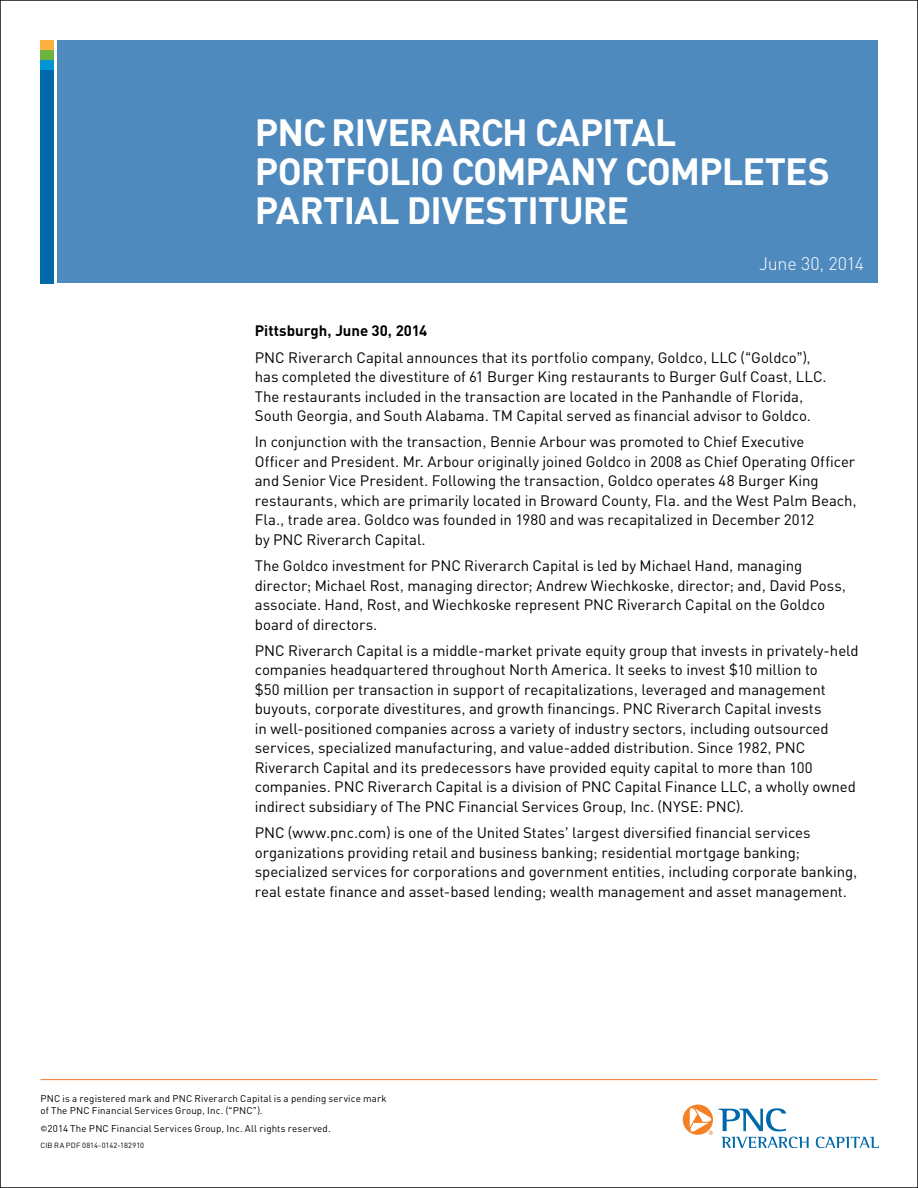
<style>
.page{position:relative;width:918px;height:1188px;background:#fff}
.page>*{position:absolute;margin:0;border:0;box-sizing:border-box;transform-origin:0 0}
.t1{font:700 37.5px/39px "PNC Sans";letter-spacing:-.02em;color:#fff}
.t2{font:300 18px "PNC Sans";letter-spacing:-.02em;color:#fff}
.t3{font:15px/19.5px "PNC Sans";letter-spacing:-.005em;color:#000}
.t4{font:700 15px "PNC Sans";color:#000}
.t5{font:9.75px/11.2px "PNC Sans";letter-spacing:.015em;color:#000}
.t6{font:7.5px "PNC Sans";letter-spacing:.015em;color:#000}
</style>
<div class="page">
<div style="left:57px;top:40px;width:821px;height:244px;background:#4f8abe"></div>
<hr style="left:40px;top:1079px;width:838px;height:1px;background:#f47929">
<div style="left:40px;top:40px;width:14px;height:10px;background:#fbb040"></div>
<div style="left:40px;top:50px;width:14px;height:10px;background:#6cb33f"></div>
<div style="left:40px;top:60px;width:14px;height:10px;background:#0096d6"></div>
<div style="left:40px;top:70px;width:14px;height:214px;background:#0069aa"></div>
<svg style="left:719px;top:1108px;width:67px;height:23px"></svg>
<svg style="left:683px;top:1105px;width:30px;height:30px"></svg>
<svg style="left:721px;top:1137px;width:88px;height:11px"></svg>
<svg style="left:816px;top:1137px;width:63px;height:11px"></svg>
<h1 class="t1" style="left:255px;top:111px;width:577px">PNC RIVERARCH CAPITAL<br>PORTFOLIO COMPANY COMPLETES<br>PARTIAL DIVESTITURE</h1>
<p class="t2" style="left:759px;top:252px;width:106px">June 30, 2014</p>
<p class="t4" style="left:255px;top:321px;width:174px">PITTSBURGH, JUNE 30, 2014</p>
<p class="t3" style="left:255px;top:347px;width:573px">PNC Riverarch Capital announces that its portfolio company, Goldco, LLC (“Goldco”), has completed the divestiture of 61 Burger King restaurants to Burger Gulf Coast, LLC.<br>The restaurants included in the transaction are located in the Panhandle of Florida, South Georgia, and South Alabama. TM Capital served as financial advisor to Goldco.</p>
<p class="t3" style="left:255px;top:432px;width:604px">In conjunction with the transaction, Bennie Arbour was promoted to Chief Executive<br>Officer and President. Mr. Arbour originally joined Goldco in 2008 as Chief Operating Officer and Senior Vice President. Following the transaction, Goldco operates 48 Burger King restaurants, which are primarily located in Broward County, Fla. and the West Palm Beach, Fla., trade area. Goldco was founded in 1980 and was recapitalized in December 2012<br>by PNC Riverarch Capital.</p>
<p class="t3" style="left:255px;top:556px;width:593px">The Goldco investment for PNC Riverarch Capital is led by Michael Hand, managing director; Michael Rost, managing director; Andrew Wiechkoske, director; and, David Poss, associate. Hand, Rost, and Wiechkoske represent PNC Riverarch Capital on the Goldco board of directors.</p>
<p class="t3" style="left:255px;top:641px;width:606px">PNC Riverarch Capital is a middle-market private equity group that invests in privately-held companies headquartered throughout North America. It seeks to invest $10 million to<br>$50 million per transaction in support of recapitalizations, leveraged and management buyouts, corporate divestitures, and growth financings. PNC Riverarch Capital invests<br>in well-positioned companies across a variety of industry sectors, including outsourced services, specialized manufacturing, and value-added distribution. Since 1982, PNC Riverarch Capital and its predecessors have provided equity capital to more than 100 companies. PNC Riverarch Capital is a division of PNC Capital Finance LLC, a wholly owned indirect subsidiary of The PNC Financial Services Group, Inc. (NYSE: PNC).</p>
<p class="t3" style="left:255px;top:823px;width:604px">PNC (www.pnc.com) is one of the United States’ largest diversified financial services organizations providing retail and business banking; residential mortgage banking; specialized services for corporations and government entities, including corporate banking, real estate finance and asset-based lending; wealth management and asset management.</p>
<p class="t5" style="left:40px;top:1093px;width:348px">PNC is a registered mark and PNC Riverarch Capital is a pending service mark of The PNC Financial Services Group, Inc. (“PNC”).</p>
<p class="t5" style="left:40px;top:1122px;width:292px">©2014 The PNC Financial Services Group, Inc. All rights reserved.</p>
<p class="t6" style="left:40px;top:1140px;width:105px">CIB RA PDF 0814-0142-182910</p>
</div>
